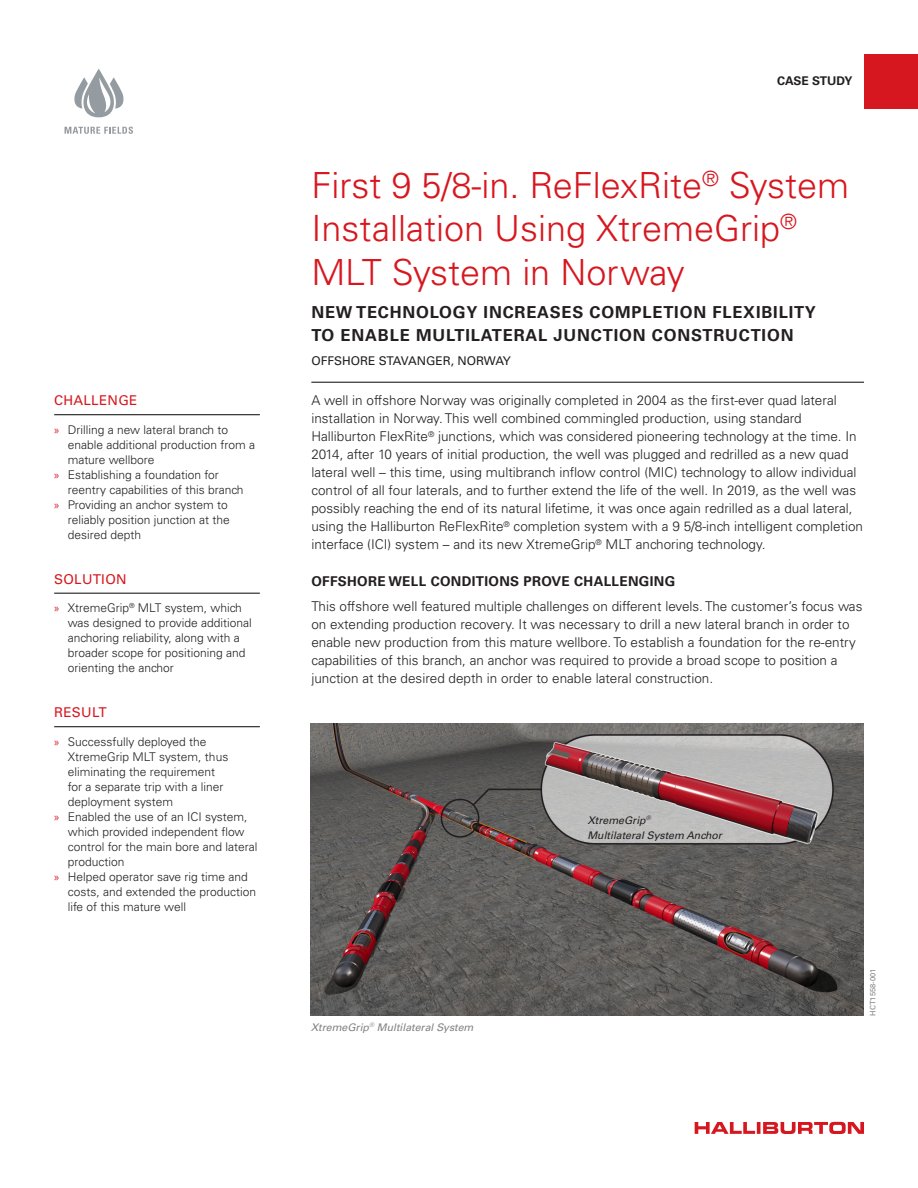
<style>
.page{position:relative;width:918px;height:1188px;background:#fff}
.page>*{position:absolute;margin:0;border:0;box-sizing:border-box;transform-origin:0 0}
.Case_Study_Title___2{font:300 36px/43.5px "Univers LT Std";color:#d7171f}
.Subhead{font:700 16.5px/22.5px "Univers LT Std";letter-spacing:.05em;color:#231f20}
.Body{font:300 13.5px/18px "Univers LT Std";color:#231f20}
.Body_Header{font:700 13.5px "Univers LT Std";letter-spacing:.025em;color:#231f20}
.Sidebar_Header_With{font:13.5px "Univers LT Std";letter-spacing:.02em;color:#d7171f}
.t1{font:300 12px/15px "Univers LT Std";color:#231f20}
.Case_Study_Title___2-2{font:12px "Univers LT Std";color:#231f20}
.t2{font:700 12px "Univers LT Std";color:#231f20}
.t3{font:italic 10.5px "Univers LT Std";color:#231f20}
.t4{font:italic 10.5px "Univers LT Std";color:#808285}
.HAL_Number{font:7.5px "Univers LT Std";color:#808285}
.s1{font-family:"Myriad Pro";font-weight:400;color:#d7171f}
</style>
<div class="page">
<hr style="left:311px;top:382px;width:553px;height:1px;background:#231f20">
<hr style="left:54px;top:414px;width:206px;height:1px;background:#231f20">
<hr style="left:54px;top:593px;width:206px;height:1px;background:#231f20">
<hr style="left:54px;top:726px;width:206px;height:1px;background:#231f20">
<img style="left:311px;top:724px;width:553px;height:292px">
<div style="left:864px;top:54px;width:54px;height:55px;background:#d7171f"></div>
<svg style="left:65px;top:127px;width:68px;height:7px"></svg>
<svg style="left:74px;top:69px;width:50px;height:48px"></svg>
<svg style="left:695px;top:1122px;width:169px;height:12px"></svg>
<p class="Sidebar_Header_With" style="left:54px;top:393px;width:85px">CHALLENGE</p>
<p class="t1" style="left:68px;top:422px;width:189px;text-indent:-14px"><span class="s1">»</span> Drilling a new lateral branch to enable additional production from a mature wellbore</p>
<p class="t1" style="left:68px;top:467px;width:177px;text-indent:-14px"><span class="s1">»</span> Establishing a foundation for reentry capabilities of this branch</p>
<p class="t1" style="left:68px;top:497px;width:164px;text-indent:-14px"><span class="s1">»</span> Providing an anchor system to reliably position junction at the desired depth</p>
<p class="Sidebar_Header_With" style="left:54px;top:571px;width:74px">SOLUTION</p>
<p class="t1" style="left:68px;top:601px;width:186px;text-indent:-14px"><span class="s1">»</span> XtremeGrip<sup>®</sup> MLT system, which was designed to provide additional anchoring reliability, along with a broader scope for positioning and orienting the anchor</p>
<p class="Sidebar_Header_With" style="left:54px;top:705px;width:54px">RESULT</p>
<p class="t1" style="left:68px;top:734px;width:162px;text-indent:-14px"><span class="s1">»</span> Successfully deployed the<br>XtremeGrip MLT system, thus eliminating the requirement for a separate trip with a liner deployment system</p>
<p class="t1" style="left:68px;top:809px;width:191px;text-indent:-14px"><span class="s1">»</span> Enabled the use of an ICI system, which provided independent flow control for the main bore and lateral production</p>
<p class="t1" style="left:68px;top:869px;width:190px;text-indent:-14px"><span class="s1">»</span> Helped operator save rig time and costs, and extended the production life of this mature well</p>
<p class="t2" style="left:777px;top:74px;width:77px">CASE STUDY</p>
<p class="Case_Study_Title___2" style="left:311px;top:163px;width:539px">First 9 5/8-in. ReFlexRite<sup>®</sup> System<br>Installation Using XtremeGrip<sup>®<br></sup>MLT System in Norway</p>
<p class="Subhead" style="left:311px;top:301px;width:506px">NEW TECHNOLOGY INCREASES COMPLETION FLEXIBILITY<br>TO ENABLE MULTILATERAL JUNCTION CONSTRUCTION</p>
<p class="Case_Study_Title___2-2" style="left:311px;top:353px;width:201px">OFFSHORE STAVANGER, NORWAY</p>
<p class="Body" style="left:311px;top:392px;width:553px">A well in offshore Norway was originally completed in 2004 as the first-ever quad lateral installation in Norway. This well combined commingled production, using standard Halliburton FlexRite<sup>®</sup> junctions, which was considered pioneering technology at the time. In 2014, after 10 years of initial production, the well was plugged and redrilled as a new quad lateral well – this time, using multibranch inflow control (MIC) technology to allow individual control of all four laterals, and to further extend the life of the well. In 2019, as the well was possibly reaching the end of its natural lifetime, it was once again redrilled as a dual lateral, using the Halliburton ReFlexRite<sup>®</sup> completion system with a 9 5/8-inch intelligent completion interface (ICI) system – and its new XtremeGrip<sup>®</sup> MLT anchoring technology.</p>
<p class="Body_Header" style="left:311px;top:574px;width:365px">OFFSHORE WELL CONDITIONS PROVE CHALLENGING</p>
<p class="Body" style="left:311px;top:597px;width:553px">This offshore well featured multiple challenges on different levels. The customer’s focus was on extending production recovery. It was necessary to drill a new lateral branch in order to enable new production from this mature wellbore. To establish a foundation for the re-entry capabilities of this branch, an anchor was required to provide a broad scope to position a junction at the desired depth in order to enable lateral construction.</p>
<p class="t4" style="left:311px;top:1021px;width:164px">XtremeGrip<sup>®</sup> Multilateral System</p>
<p class="t3" style="left:587px;top:814px;width:65px">XtremeGrip<sup>®</sup></p>
<p class="t3" style="left:587px;top:829px;width:136px">Multilateral System Anchor</p>
<p class="HAL_Number" style="left:868px;top:1016px;width:48px;rotate:-90deg">HCT1558-001</p>
</div>
